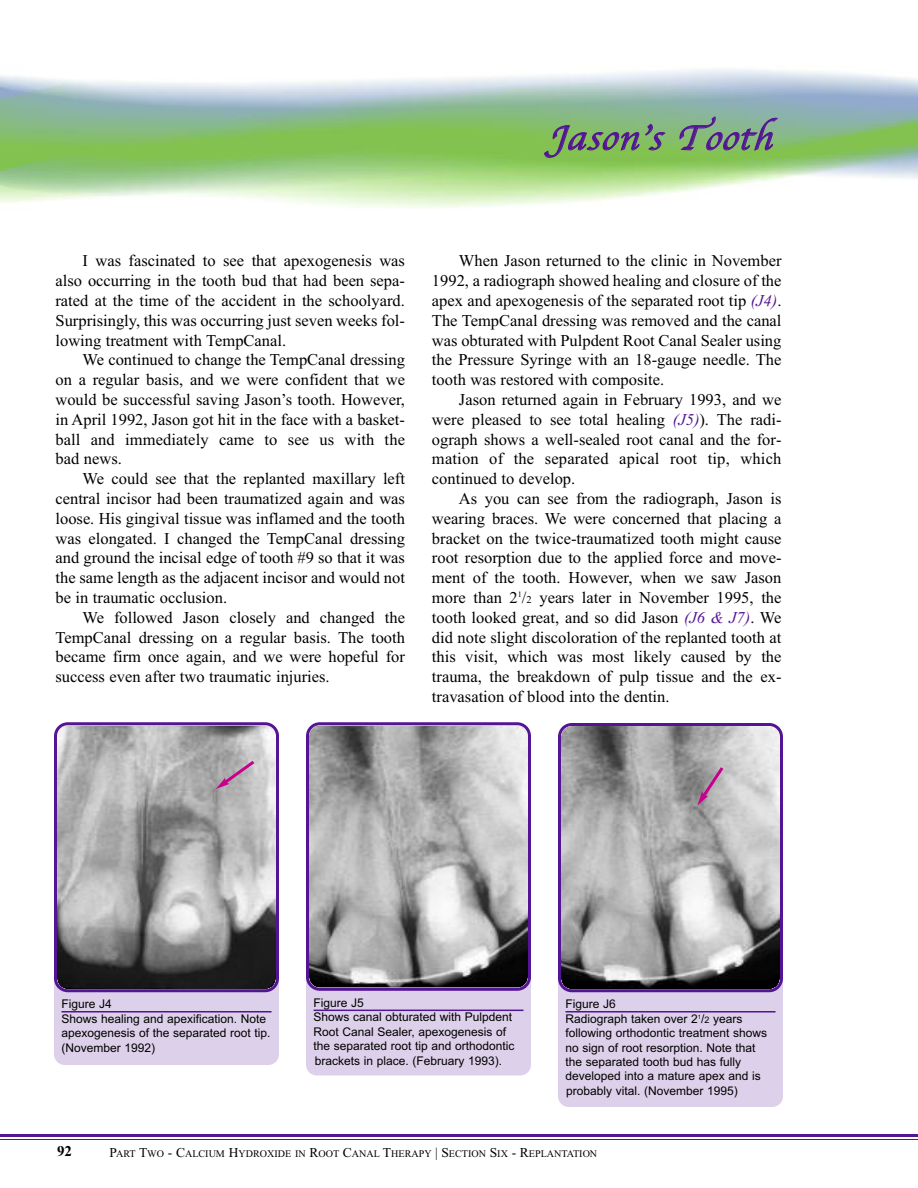
<style>
.page{position:relative;width:918px;height:1188px;background:#fff}
.page>*{position:absolute;margin:0;border:0;box-sizing:border-box;transform-origin:0 0}
.t1{font:italic 36px "Apple Chancery";color:#541595}
.t2{font:16.5px/19.8px "Times New Roman";color:#000;text-align:justify}
.t3{font:700 15px "Times New Roman";color:#000}
.t4{font:12px/14.4px "Arial";color:#000}
.t5{font:10.2px "Times New Roman";color:#000}
.s1{font-style:italic;color:#541595}
.s2{font-size:10.5px}
.s3{font-size:9px}
.s4{font-size:13.5px}
</style>
<div class="page">
<hr style="left:0;top:1134px;width:918px;height:3px;background:#541595">
<hr style="left:0;top:1139px;width:918px;height:1px;background:#541595">
<div style="left:558px;top:970px;width:225px;height:137px;background:#ddd0ea;border-radius:11px"></div>
<hr style="left:566px;top:1011px;width:210px;height:2px;background:#541595">
<div style="left:306px;top:965px;width:225px;height:110px;background:#ddd0ea;border-radius:11px"></div>
<hr style="left:314px;top:1010px;width:209px;height:1px;background:#541595">
<svg style="left:306px;top:722px;width:225px;height:269px;background:#a09ba6"></svg>
<svg style="left:558px;top:723px;width:225px;height:269px;background:#a09ca3"></svg>
<div style="left:54px;top:972px;width:225px;height:93px;background:#ddd0ea;border-radius:11px"></div>
<hr style="left:62px;top:1011px;width:210px;height:2px;background:#541595">
<svg style="left:54px;top:722px;width:225px;height:270px;background:#969399"></svg>
<img style="left:0;top:69px;width:918px;height:139px">
<svg style="left:216px;top:758px;width:42px;height:31px"></svg>
<svg style="left:697px;top:764px;width:29px;height:41px"></svg>
<h1 class="t1" style="left:549px;top:116px;width:236px">Jason sTooth</h1>
<p class="t2" style="left:55px;top:251px;width:351px;text-indent:27px">I was fascinated to see that apexogenesis was also occurring in the tooth bud that had been sepa&shy;rated at the time of the accident in the schoolyard.<br>Surprisingly, this was occurring just seven weeks fol&shy;lowing treatment with TempCanal.</p>
<p class="t2" style="left:55px;top:350px;width:351px;text-indent:27px">We continued to change the TempCanal dressing on a regular basis, and we were confident that we would be successful saving Jason’s tooth. However, in April 1992, Jason got hit in the face with a basket&shy;ball and immediately came to see us with the bad news.</p>
<p class="t2" style="left:55px;top:469px;width:351px;text-indent:27px">We could see that the replanted maxillary left central incisor had been traumatized again and was loose. His gingival tissue was inflamed and the tooth was elongated. I changed the TempCanal dressing and ground the incisal edge of tooth #9 so that it was the same length as the adjacent incisor and would not be in traumatic occlusion.</p>
<p class="t2" style="left:55px;top:607px;width:351px;text-indent:27px">We followed Jason closely and changed the TempCanal dressing on a regular basis. The tooth became firm once again, and we were hopeful for success even after two traumatic injuries.</p>
<p class="t2" style="left:432px;top:251px;width:351px;text-indent:27px">When Jason returned to the clinic in November 1992, a radiograph showed healing and closure of the apex and apexogenesis of the separated root tip <span class="s1">(J4)</span>.<br>The TempCanal dressing was removed and the canal was obturated with Pulpdent Root Canal Sealer using the Pressure Syringe with an 18-gauge needle. The tooth was restored with composite.</p>
<p class="t2" style="left:432px;top:389px;width:351px;text-indent:27px">Jason returned again in February 1993, and we were pleased to see total healing <span class="s1">(J5)</span>). The radi&shy;ograph shows a well-sealed root canal and the for&shy;mation of the separated apical root tip, which continued to develop.</p>
<p class="t2" style="left:432px;top:488px;width:351px;text-indent:27px">As you can see from the radiograph, Jason is wearing braces. We were concerned that placing a bracket on the twice-traumatized tooth might cause root resorption due to the applied force and move&shy;ment of the tooth. However, when we saw Jason more than 2<sup>1</sup>/<span class="s2">2</span> years later in November 1995, the tooth looked great, and so did Jason <span class="s1">(J6 &amp; J7)</span>. We did note slight discoloration of the replanted tooth at this visit, which was most likely caused by the trauma, the breakdown of pulp tissue and the ex&shy;travasation of blood into the dentin.</p>
<p class="t4" style="left:62px;top:997px;width:211px">Figure J4<br>Shows healing and apexification. Note apexogenesis of the separated root tip. (November 1992)</p>
<p class="t4" style="left:314px;top:996px;width:203px">Figure J5<br>Shows canal obturated with Pulpdent<br>Root Canal Sealer, apexogenesis of the separated root tip and orthodontic brackets in place. (February 1993).</p>
<p class="t4" style="left:566px;top:997px;width:203px">Figure J6<br>Radiograph taken over 2<sup>1</sup>/<span class="s3">2</span> years following orthodontic treatment shows no sign of root resorption. Note that the separated tooth bud has fully developed into a mature apex and is probably vital. (November 1995)</p>
<p class="t3" style="left:57px;top:1142px;width:16px">92</p>
<p class="t5" style="left:110px;top:1147px;width:489px"><span class="s4">P</span>ART <span class="s4">T</span>WO <span class="s4">- C</span>ALCIUM <span class="s4">H</span>YDROXIDE IN <span class="s4">R</span>OOT <span class="s4">C</span>ANAL <span class="s4">T</span>HERAPY <span class="s4">| S</span>ECTION <span class="s4">S</span>IX <span class="s4">- R</span>EPLANTATION</p>
</div>
